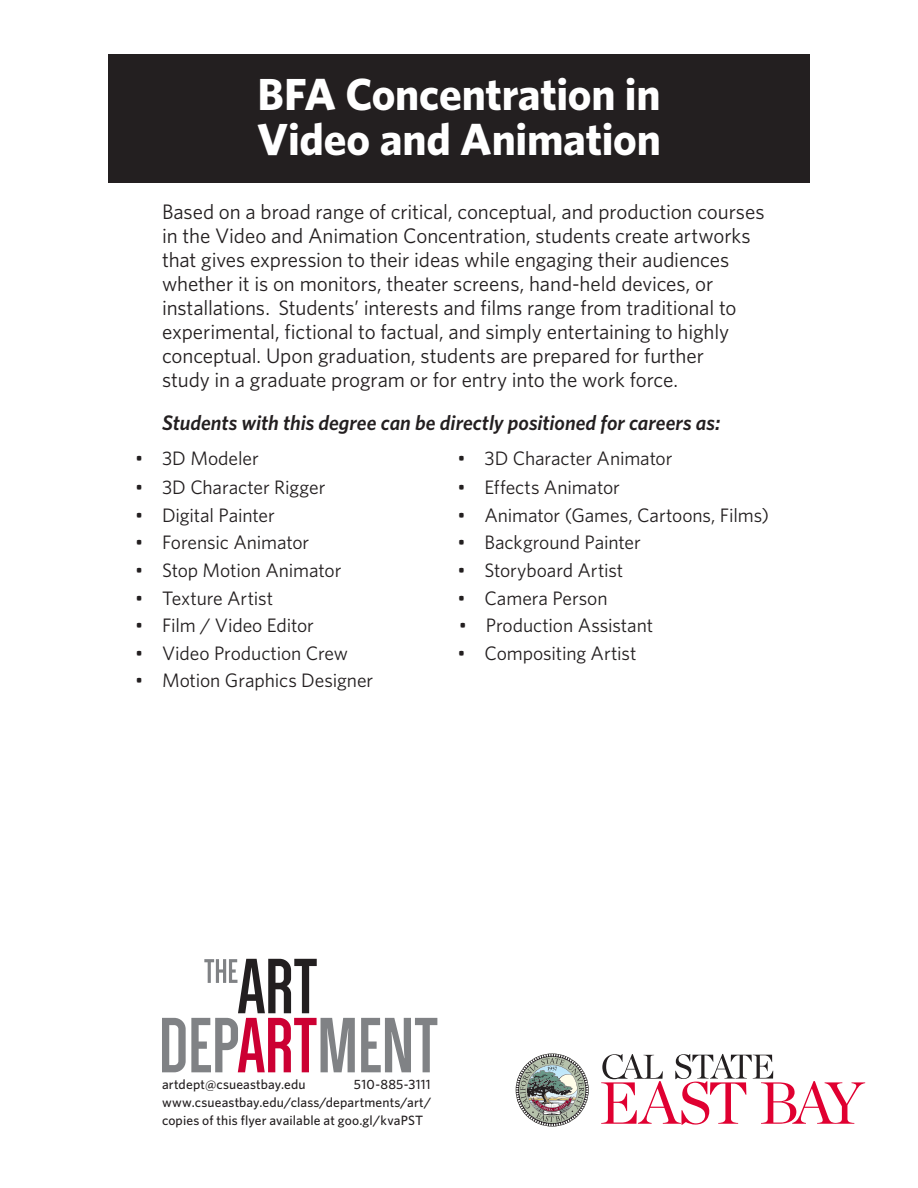
<style>
.page{position:relative;width:918px;height:1188px;background:#fff}
.page>*{position:absolute;margin:0;border:0;box-sizing:border-box;transform-origin:0 0}
.Heading{font:700 45px "Whitney";letter-spacing:-.005em;color:#fff}
.CourseDescription{font:21px/24px "Whitney";letter-spacing:-.005em;color:#231f20}
.subhead{font:italic 600 21px "Whitney";color:#231f20}
.t1{font:19.5px "Whitney";letter-spacing:-.005em;color:#231f20}
.t2{font:500 13.5px/18px "Whitney";letter-spacing:.01em;color:#231f20;text-align:justify}
</style>
<div class="page">
<svg style="left:601px;top:1054px;width:264px;height:71px"></svg>
<svg style="left:516px;top:1054px;width:73px;height:72px"></svg>
<svg style="left:162px;top:959px;width:275px;height:113px"></svg>
<div style="left:108px;top:54px;width:702px;height:128px;background:#231f20"></div>
<p class="Heading" style="left:257px;top:64px;width:405px">BFA Concentration in</p>
<p class="Heading" style="left:257px;top:109px;width:405px">Video and Animation</p>
<p class="CourseDescription" style="left:162px;top:199px;width:604px">Based on a broad range of critical, conceptual, and production courses in the Video and Animation Concentration, students create artworks that gives expression to their ideas while engaging their audiences whether it is on monitors, theater screens, hand-held devices, or installations. Students’ interests and films range from traditional to experimental, fictional to factual, and simply entertaining to highly conceptual. Upon graduation, students are prepared for further<br>study in a graduate program or for entry into the work force.</p>
<p class="subhead" style="left:162px;top:409px;width:560px">Students with this degree can be directly positioned for careers as:</p>
<p class="t1" style="left:135px;top:446px;width:125px">• 3D Modeler</p>
<p class="t1" style="left:457px;top:446px;width:217px">• 3D Character Animator</p>
<p class="t1" style="left:135px;top:475px;width:192px">• 3D Character Rigger</p>
<p class="t1" style="left:457px;top:475px;width:164px">• Effects Animator</p>
<p class="t1" style="left:135px;top:502px;width:141px">• Digital Painter</p>
<p class="t1" style="left:457px;top:502px;width:313px">• Animator (Games, Cartoons, Films)</p>
<p class="t1" style="left:135px;top:530px;width:176px">• Forensic Animator</p>
<p class="t1" style="left:457px;top:530px;width:185px">• Background Painter</p>
<p class="t1" style="left:135px;top:557px;width:208px">• Stop Motion Animator</p>
<p class="t1" style="left:457px;top:557px;width:167px">• Storyboard Artist</p>
<p class="t1" style="left:135px;top:585px;width:140px">• Texture Artist</p>
<p class="t1" style="left:457px;top:585px;width:152px">• Camera Person</p>
<p class="t1" style="left:135px;top:613px;width:181px">• Film / Video Editor</p>
<p class="t1" style="left:459px;top:613px;width:196px">• Production Assistant</p>
<p class="t1" style="left:135px;top:640px;width:214px">• Video Production Crew</p>
<p class="t1" style="left:457px;top:640px;width:181px">• Compositing Artist</p>
<p class="t1" style="left:135px;top:668px;width:240px">• Motion Graphics Designer</p>
<p class="t2" style="left:162px;top:1075px;width:145px">artdept@csueastbay.edu</p>
<p class="t2" style="left:162px;top:1075px;width:271px;text-indent:192px">510-885-3111 www.csueastbay.edu/class/departments/art/ copies of this flyer available at goo.gl/kvaPST</p>
</div>
